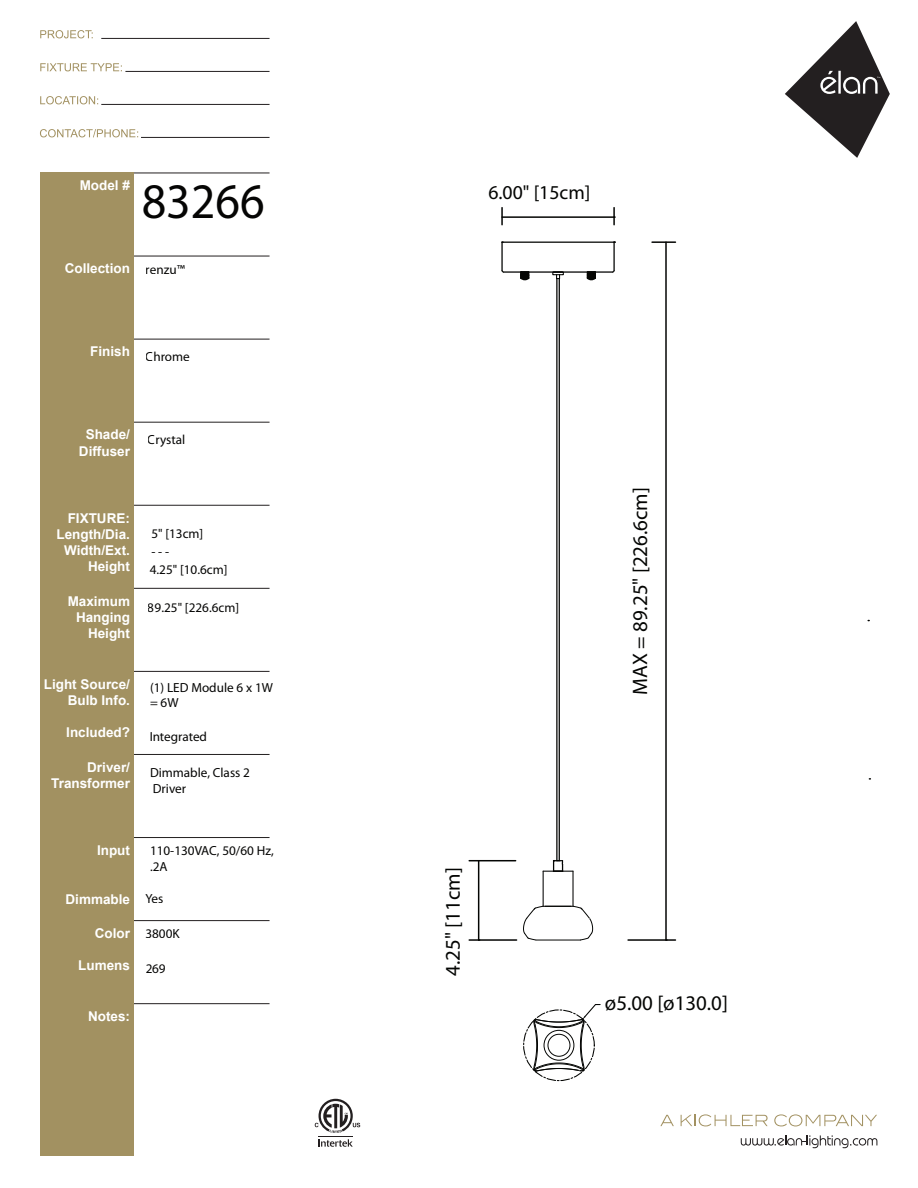
<style>
.page{position:relative;width:918px;height:1188px;background:#fff}
.page>*{position:absolute;margin:0;border:0;box-sizing:border-box;transform-origin:0 0}
.t1{font:49.95px "Myriad Pro";color:#050504;scale:.96 1}
.t2{font:20.85px "Myriad Pro";color:#040503}
.t3{font:19.65px "Myriad Pro";color:#040503}
.t4{font:700 13.5px/16.2px "Arial";color:#fff;text-align:right}
.t5{font:13.2px/15.9px "Myriad Pro";color:#050504}
</style>
<div class="page">
<svg style="left:319px;top:1139px;width:34px;height:8px"></svg>
<hr style="left:319px;top:1136px;width:34px;height:1px;background:#231f20">
<svg style="left:315px;top:1099px;width:45px;height:34px"></svg>
<hr style="left:101px;top:38px;width:169px;height:1px;background:#231f20">
<hr style="left:125px;top:71px;width:145px;height:1px;background:#231f20">
<hr style="left:101px;top:104px;width:169px;height:1px;background:#231f20">
<hr style="left:141px;top:137px;width:129px;height:1px;background:#231f20">
<svg style="left:40px;top:129px;width:98px;height:8px"></svg>
<svg style="left:40px;top:96px;width:58px;height:8px"></svg>
<svg style="left:40px;top:63px;width:82px;height:8px"></svg>
<svg style="left:40px;top:30px;width:53px;height:8px"></svg>
<svg style="left:785px;top:21px;width:105px;height:137px"></svg>
<hr style="left:50px;top:256px;width:220px;height:1px;background:#231f20">
<hr style="left:50px;top:173px;width:220px;height:1px;background:#231f20">
<hr style="left:50px;top:339px;width:220px;height:1px;background:#231f20">
<hr style="left:50px;top:422px;width:220px;height:1px;background:#231f20">
<hr style="left:50px;top:505px;width:220px;height:1px;background:#231f20">
<hr style="left:50px;top:588px;width:220px;height:1px;background:#231f20">
<hr style="left:50px;top:671px;width:220px;height:1px;background:#231f20">
<hr style="left:50px;top:754px;width:220px;height:1px;background:#231f20">
<hr style="left:50px;top:837px;width:220px;height:1px;background:#231f20">
<hr style="left:50px;top:920px;width:220px;height:1px;background:#231f20">
<hr style="left:50px;top:1003px;width:220px;height:1px;background:#231f20">
<div style="left:40px;top:172px;width:94px;height:983px;background:#a29161"></div>
<svg style="left:660px;top:1115px;width:14px;height:11px"></svg>
<svg style="left:681px;top:1114px;width:87px;height:12px"></svg>
<svg style="left:774px;top:1114px;width:103px;height:12px"></svg>
<svg style="left:741px;top:1135px;width:136px;height:13px"></svg>
<hr style="left:469px;top:860px;width:47px;height:1px;background:#040503">
<hr style="left:469px;top:939px;width:48px;height:2px;background:#040503">
<hr style="left:478px;top:861px;width:1px;height:79px;background:#040503">
<svg style="left:501px;top:208px;width:2px;height:17px"></svg>
<hr style="left:502px;top:216px;width:112px;height:2px;background:#040503">
<svg style="left:613px;top:208px;width:2px;height:17px"></svg>
<hr style="left:652px;top:241px;width:23px;height:2px;background:#040503">
<hr style="left:628px;top:939px;width:47px;height:2px;background:#040503">
<hr style="left:665px;top:242px;width:2px;height:698px;background:#040503">
<hr style="left:572px;top:871px;width:2px;height:35px;background:#040503">
<hr style="left:543px;top:871px;width:1px;height:35px;background:#040503">
<hr style="left:543px;top:871px;width:30px;height:1px;background:#040503">
<svg style="left:523px;top:906px;width:70px;height:35px"></svg>
<hr style="left:556px;top:279px;width:2px;height:582px;background:#040503">
<hr style="left:559px;top:279px;width:1px;height:582px;background:#040503">
<svg style="left:553px;top:860px;width:11px;height:12px"></svg>
<hr style="left:504px;top:271px;width:109px;height:2px;background:#040503">
<hr style="left:613px;top:242px;width:2px;height:29px;background:#040503">
<hr style="left:502px;top:242px;width:112px;height:1px;background:#040503">
<hr style="left:501px;top:242px;width:2px;height:29px;background:#040503">
<svg style="left:552px;top:271px;width:12px;height:8px"></svg>
<svg style="left:519px;top:271px;width:12px;height:9px"></svg>
<svg style="left:585px;top:271px;width:12px;height:9px"></svg>
<svg style="left:533px;top:1004px;width:67px;height:70px"></svg>
<div style="left:523px;top:1009px;width:72px;height:72px;border:1px dashed #040503;border-radius:50%"></div>
<p class="t4" style="left:80px;top:178px;width:52px">Model #</p>
<h1 class="t1" style="left:142px;top:170px;width:130px">83266</h1>
<h3 class="t3" style="left:488px;top:180px;width:103px">6.00" [15cm]</h3>
<p class="t4" style="left:65px;top:261px;width:67px">Collection</p>
<p class="t5" style="left:146px;top:261px;width:41px">renzu™</p>
<p class="t4" style="left:90px;top:344px;width:41px">Finish</p>
<p class="t5" style="left:146px;top:348px;width:46px">Chrome</p>
<p class="t4" style="left:79px;top:427px;width:53px;text-align:center">Shade/<br>Diffuser</p>
<p class="t5" style="left:148px;top:431px;width:39px">Crystal</p>
<p class="t4" style="left:56px;top:510px;width:75px">FIXTURE:<br>Length/Dia.<br>Width/Ext.<br>Height</p>
<p class="t4" style="left:68px;top:593px;width:64px">Maximum<br>Hanging<br>Height</p>
<p class="t4" style="left:44px;top:676px;width:88px">Light Source/<br>Bulb Info.</p>
<p class="t4" style="left:66px;top:725px;width:65px">Included?</p>
<p class="t4" style="left:51px;top:759px;width:80px">Driver/<br>Transformer</p>
<p class="t5" style="left:151px;top:525px;width:53px">5" [13cm]</p>
<p class="t5" style="left:151px;top:543px;width:19px">- - -</p>
<p class="t5" style="left:150px;top:561px;width:79px">4.25" [10.6cm]</p>
<p class="t5" style="left:148px;top:599px;width:93px">89.25" [226.6cm]</p>
<p class="t5" style="left:150px;top:679px;width:124px">(1) LED Module 6 x 1W = 6W</p>
<p class="t5" style="left:149px;top:728px;width:59px">Integrated</p>
<p class="t5" style="left:150px;top:765px;width:102px">Dimmable, Class 2<br>Driver</p>
<h2 class="t2" style="left:627px;top:695px;width:209px;rotate:-90deg">MAX = 89.25" [226.6cm]</h2>
<p class="t4" style="left:97px;top:842px;width:34px">Input</p>
<p class="t4" style="left:66px;top:891px;width:66px">Dimmable</p>
<p class="t4" style="left:95px;top:926px;width:37px">Color</p>
<p class="t4" style="left:78px;top:958px;width:53px">Lumens</p>
<p class="t5" style="left:150px;top:843px;width:125px">110-130VAC, 50/60 Hz, .2A</p>
<p class="t5" style="left:145px;top:890px;width:19px">Yes</p>
<p class="t5" style="left:145px;top:925px;width:36px">3800K</p>
<p class="t5" style="left:145px;top:961px;width:22px">269</p>
<h2 class="t2" style="left:440px;top:976px;width:110px;rotate:-90deg">4.25" [11cm]</h2>
<p class="t4" style="left:88px;top:1009px;width:43px">Notes:</p>
<h2 class="t2" style="left:605px;top:991px;width:125px">ø5.00 [ø130.0]</h2>
</div>
